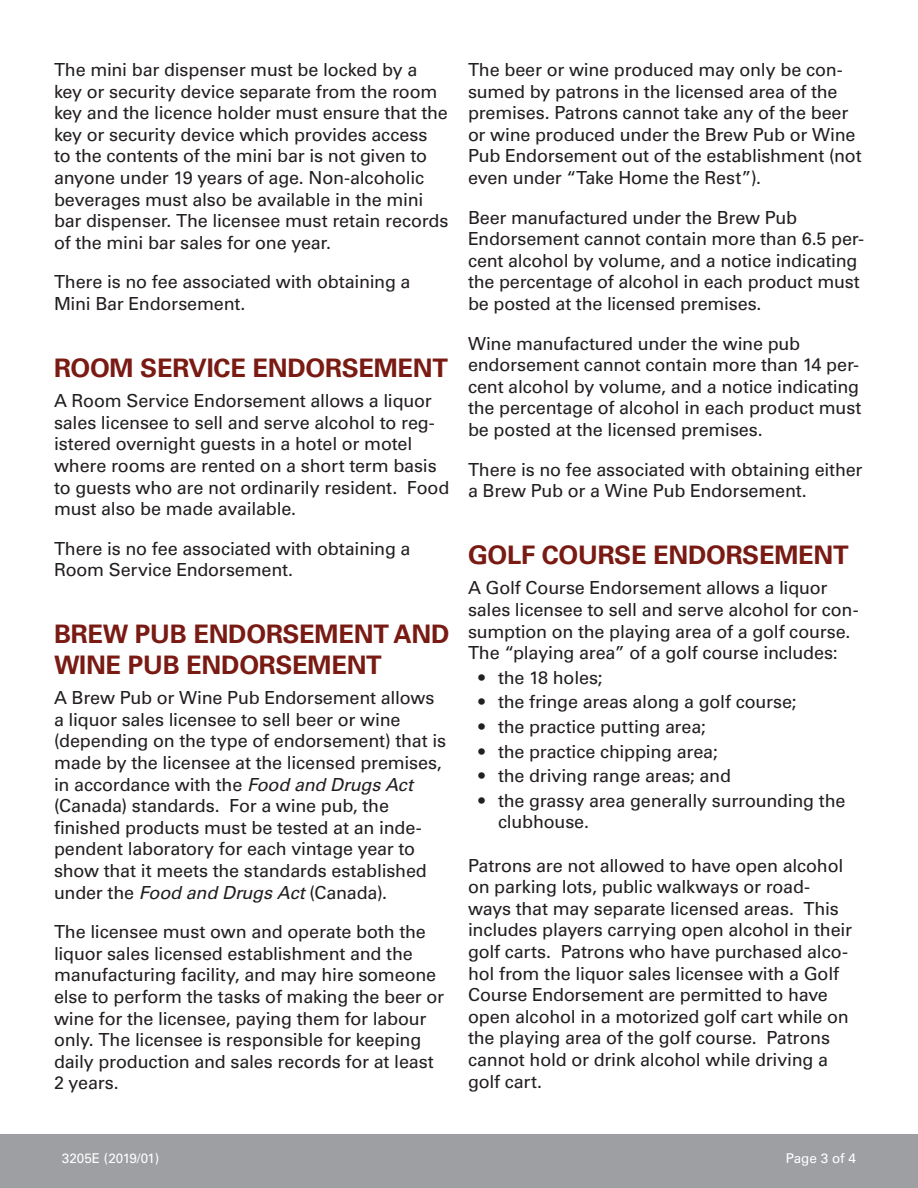
<style>
.page{position:relative;width:918px;height:1188px;background:#fff}
.page>*{position:absolute;margin:0;border:0;box-sizing:border-box;transform-origin:0 0}
.heading_1{font:700 25.5px/30.6px "Univers LT Std";letter-spacing:-.01em;color:#791a13}
.bodytext{font:18px/21.6px "Univers LT Std";letter-spacing:-.01em;color:#231f20}
.t1{font:13.5px "Univers LT Std";color:#fff}
.s1{font-style:italic}
</style>
<div class="page">
<div style="left:0;top:1134px;width:918px;height:54px;background:#9d9fa2"></div>
<p class="bodytext" style="left:54px;top:59px;width:396px">The mini bar dispenser must be locked by a key or security device separate from the room key and the licence holder must ensure that the key or security device which provides access to the contents of the mini bar is not given to anyone under 19 years of age. Non-alcoholic beverages must also be available in the mini bar dispenser. The licensee must retain records of the mini bar sales for one year.</p>
<p class="bodytext" style="left:54px;top:271px;width:358px">There is no fee associated with obtaining a<br>Mini Bar Endorsement.</p>
<p class="heading_1" style="left:54px;top:353px;width:396px">ROOM SERVICE ENDORSEMENT</p>
<p class="bodytext" style="left:54px;top:390px;width:397px">A Room Service Endorsement allows a liquor sales licensee to sell and serve alcohol to reg&shy;istered overnight guests in a hotel or motel where rooms are rented on a short term basis to guests who are not ordinarily resident. Food must also be made available.</p>
<p class="bodytext" style="left:54px;top:538px;width:358px">There is no fee associated with obtaining a<br>Room Service Endorsement.</p>
<p class="heading_1" style="left:54px;top:619px;width:397px">BREW PUB ENDORSEMENT AND<br>WINE PUB ENDORSEMENT</p>
<p class="bodytext" style="left:54px;top:687px;width:394px">A Brew Pub or Wine Pub Endorsement allows a liquor sales licensee to sell beer or wine (depending on the type of endorsement) that is made by the licensee at the licensed premises, in accordance with the <span class="s1">Food and Drugs Act </span>(Canada) standards. For a wine pub, the finished products must be tested at an inde&shy;pendent laboratory for each vintage year to show that it meets the standards established under the <span class="s1">Food and Drugs Act</span> (Canada).</p>
<p class="bodytext" style="left:54px;top:921px;width:392px">The licensee must own and operate both the liquor sales licensed establishment and the manufacturing facility, and may hire someone else to perform the tasks of making the beer or wine for the licensee, paying them for labour only. The licensee is responsible for keeping daily production and sales records for at least 2 years.</p>
<p class="bodytext" style="left:468px;top:59px;width:395px">The beer or wine produced may only be con&shy;sumed by patrons in the licensed area of the premises. Patrons cannot take any of the beer or wine produced under the Brew Pub or Wine Pub Endorsement out of the establishment (not even under “Take Home the Rest”).</p>
<p class="bodytext" style="left:468px;top:207px;width:398px">Beer manufactured under the Brew Pub Endorsement cannot contain more than 6.5 per&shy;cent alcohol by volume, and a notice indicating the percentage of alcohol in each product must be posted at the licensed premises.</p>
<p class="bodytext" style="left:468px;top:333px;width:395px">Wine manufactured under the wine pub endorsement cannot contain more than 14 per&shy;cent alcohol by volume, and a notice indicating the percentage of alcohol in each product must be posted at the licensed premises.</p>
<p class="bodytext" style="left:468px;top:459px;width:396px">There is no fee associated with obtaining either a Brew Pub or a Wine Pub Endorsement.</p>
<p class="heading_1" style="left:468px;top:540px;width:382px">GOLF COURSE ENDORSEMENT</p>
<p class="bodytext" style="left:468px;top:577px;width:392px">A Golf Course Endorsement allows a liquor sales licensee to sell and serve alcohol for con&shy;sumption on the playing area of a golf course.<br>The “playing area” of a golf course includes:</p>
<p class="bodytext" style="left:478px;top:667px;width:126px">• the 18 holes;</p>
<p class="bodytext" style="left:478px;top:691px;width:320px">• the fringe areas along a golf course;</p>
<p class="bodytext" style="left:478px;top:716px;width:229px">• the practice putting area;</p>
<p class="bodytext" style="left:478px;top:741px;width:241px">• the practice chipping area;</p>
<p class="bodytext" style="left:478px;top:765px;width:254px">• the driving range areas; and</p>
<p class="bodytext" style="left:498px;top:790px;width:349px;text-indent:-20px">• the grassy area generally surrounding the clubhouse.</p>
<p class="bodytext" style="left:468px;top:855px;width:386px">Patrons are not allowed to have open alcohol on parking lots, public walkways or road&shy;ways that may separate licensed areas. This includes players carrying open alcohol in their golf carts. Patrons who have purchased alco&shy;hol from the liquor sales licensee with a Golf Course Endorsement are permitted to have open alcohol in a motorized golf cart while on the playing area of the golf course. Patrons cannot hold or drink alcohol while driving a golf cart.</p>
<p class="t1" style="left:62px;top:1150px;width:99px">3205E (2019/01)</p>
<p class="t1" style="left:786px;top:1150px;width:72px">Page 3 of 4</p>
</div>
